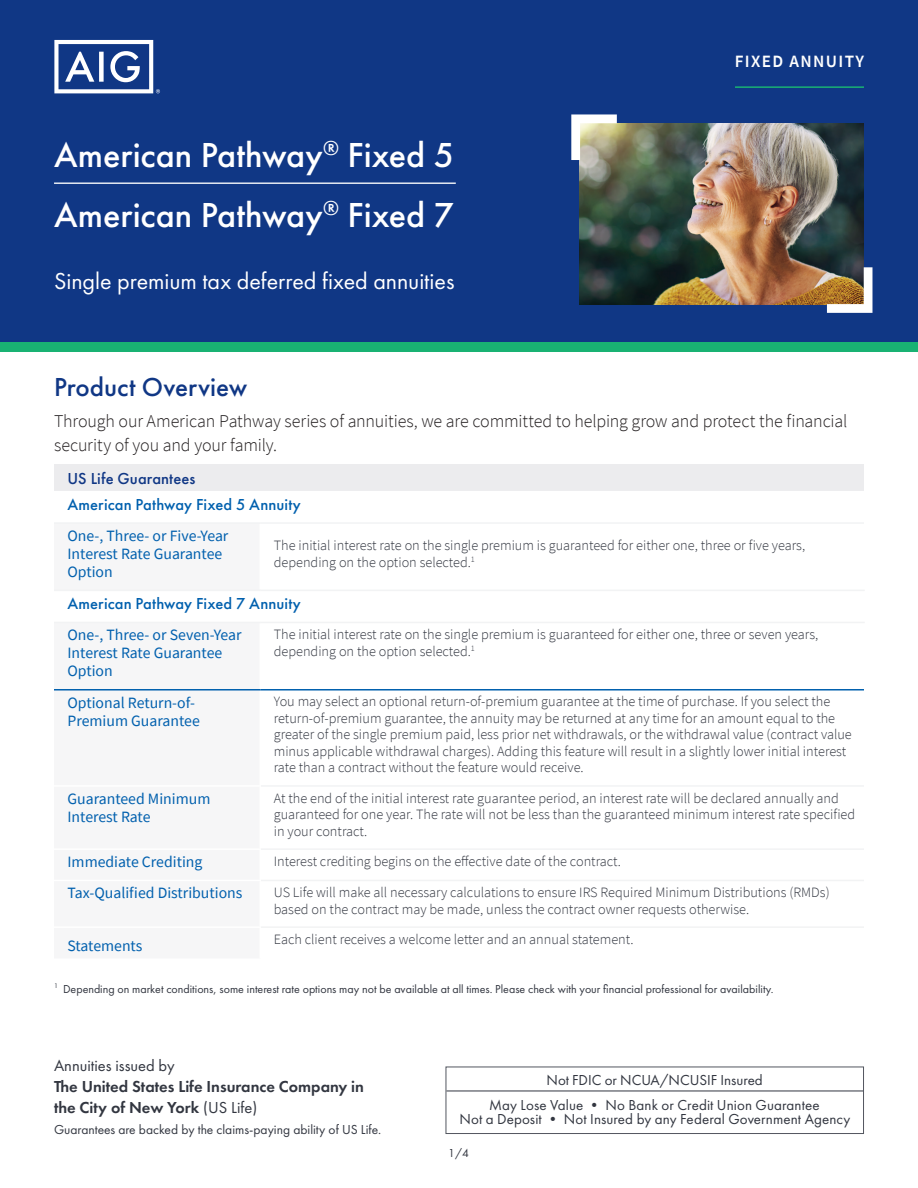
<style>
.page{position:relative;width:918px;height:1188px;background:#fff}
.page>*{position:absolute;margin:0;border:0;box-sizing:border-box;transform-origin:0 0}
.t1{font:500 36px "Futura PT";color:#fff}
.Headline_L1_FPT_Med{font:500 27px "Futura PT";color:#103785}
.t2{font:24px "Futura PT";color:#fff}
.Body_L2_SSP_Light_12{font:300 18px/24px "Source Sans Pro";letter-spacing:-.01em;color:#231f20}
.t3{font:600 17.25px "Source Sans Pro";letter-spacing:.08em;color:#fff}
.Guarantees_disclosur{font:600 16.5px/21px "Futura PT";color:#323640}
.Table_head_11_14_med{font:500 16.5px "Futura PT";letter-spacing:.005em;color:#0160ae}
.Table_head_11_14_med-2{font:500 16.5px "Futura PT";letter-spacing:.005em;color:#103785}
.Table_left_column_10{font:15.75px/18px "Source Sans Pro";color:#0160ae}
.t4{font:15px "Futura PT";letter-spacing:.005em;color:#323640}
.Table_right_column_9{font:300 14.25px/16.5px "Source Sans Pro";color:#323640}
.Guarantees_disclosur-2{font:13.5px "Futura PT";color:#323640}
.Page_numbers8_11{font:12px "Futura PT";color:#323640}
.s1{font-weight:400}
</style>
<div class="page">
<div style="left:0;top:0;width:918px;height:342px;background:#103785"></div>
<div style="left:54px;top:464px;width:810px;height:27px;background:#ececee"></div>
<hr style="left:54px;top:522px;width:206px;height:2px;background:#f2f3f4">
<hr style="left:260px;top:522px;width:604px;height:2px;background:#f2f3f4">
<hr style="left:54px;top:590px;width:206px;height:1px;background:#f2f3f4">
<hr style="left:260px;top:590px;width:605px;height:1px;background:#f2f3f4">
<hr style="left:54px;top:622px;width:206px;height:1px;background:#f2f3f4">
<hr style="left:260px;top:622px;width:605px;height:1px;background:#f2f3f4">
<hr style="left:261px;top:785px;width:603px;height:2px;background:#f2f3f4">
<hr style="left:261px;top:848px;width:603px;height:2px;background:#f2f3f4">
<hr style="left:261px;top:880px;width:603px;height:1px;background:#f2f3f4">
<hr style="left:261px;top:926px;width:603px;height:2px;background:#f2f3f4">
<hr style="left:54px;top:689px;width:206px;height:2px;background:#0160ae">
<hr style="left:260px;top:689px;width:604px;height:2px;background:#0160ae">
<img style="left:580px;top:123px;width:284px;height:182px">
<svg style="left:827px;top:267px;width:45px;height:46px;background:#ae9979"></svg>
<svg style="left:571px;top:114px;width:46px;height:46px;background:#d2cfb9"></svg>
<hr style="left:54px;top:183px;width:402px;height:1px;background:#fff">
<svg style="left:54px;top:40px;width:106px;height:53px"></svg>
<hr style="left:735px;top:86px;width:129px;height:2px;background:#19b273">
<div style="left:0;top:342px;width:918px;height:10px;background:#19b273"></div>
<hr style="left:446px;top:1091px;width:417px;height:1px;background:#323640">
<div style="left:445px;top:1066px;width:419px;height:68px;border:1px solid #52565f"></div>
<p class="t1" style="left:54px;top:133px;width:402px">American Pathway<sup>®</sup> Fixed 5</p>
<p class="t1" style="left:54px;top:193px;width:402px">American Pathway<sup>®</sup> Fixed 7</p>
<p class="t2" style="left:54px;top:266px;width:402px">Single premium tax deferred fixed annuities</p>
<p class="t3" style="left:735px;top:50px;width:131px">FIXED ANNUITY</p>
<p class="Headline_L1_FPT_Med" style="left:54px;top:371px;width:195px">Product Overview</p>
<p class="Body_L2_SSP_Light_12" style="left:54px;top:409px;width:795px">Through our American Pathway series of annuities, we are committed to helping grow and protect the financial security of you and your family.</p>
<p class="Table_head_11_14_med-2" style="left:68px;top:468px;width:129px">US Life Guarantees</p>
<p class="Table_head_11_14_med" style="left:68px;top:494px;width:235px">American Pathway Fixed 5 Annuity</p>
<p class="Table_left_column_10" style="left:68px;top:527px;width:162px">One-, Three- or Five-Year<br>Interest Rate Guarantee<br>Option</p>
<p class="Table_right_column_9" style="left:274px;top:537px;width:533px">The initial interest rate on the single premium is guaranteed for either one, three or five years, depending on the option selected.<sup>1</sup></p>
<p class="Table_head_11_14_med" style="left:68px;top:594px;width:235px">American Pathway Fixed 7 Annuity</p>
<p class="Table_left_column_10" style="left:68px;top:626px;width:176px">One-, Three- or Seven-Year<br>Interest Rate Guarantee<br>Option</p>
<p class="Table_right_column_9" style="left:274px;top:626px;width:546px">The initial interest rate on the single premium is guaranteed for either one, three or seven years, depending on the option selected.<sup>1</sup></p>
<p class="Table_left_column_10" style="left:68px;top:693px;width:134px">Optional Return-of-<br>Premium Guarantee</p>
<p class="Table_right_column_9" style="left:274px;top:693px;width:580px">You may select an optional return-of-premium guarantee at the time of purchase. If you select the return-of-premium guarantee, the annuity may be returned at any time for an amount equal to the greater of the single premium paid, less prior net withdrawals, or the withdrawal value (contract value minus applicable withdrawal charges). Adding this feature will result in a slightly lower initial interest rate than a contract without the feature would receive.</p>
<p class="Table_left_column_10" style="left:68px;top:789px;width:144px">Guaranteed Minimum<br>Interest Rate</p>
<p class="Table_right_column_9" style="left:274px;top:790px;width:583px">At the end of the initial interest rate guarantee period, an interest rate will be declared annually and guaranteed for one year. The rate will not be less than the guaranteed minimum interest rate specified in your contract.</p>
<p class="Table_left_column_10" style="left:68px;top:853px;width:136px">Immediate Crediting</p>
<p class="Table_right_column_9" style="left:274px;top:853px;width:349px">Interest crediting begins on the effective date of the contract.</p>
<p class="Table_left_column_10" style="left:68px;top:884px;width:176px">Tax-Qualified Distributions</p>
<p class="Table_right_column_9" style="left:274px;top:884px;width:557px">US Life will make all necessary calculations to ensure IRS Required Minimum Distributions (RMDs) based on the contract may be made, unless the contract owner requests otherwise.</p>
<p class="Table_left_column_10" style="left:68px;top:937px;width:76px">Statements</p>
<p class="Table_right_column_9" style="left:274px;top:931px;width:361px">Each client receives a welcome letter and an annual statement.</p>
<p class="Page_numbers8_11" style="left:54px;top:982px;width:721px"><sup>1</sup> Depending on market conditions, some interest rate options may not be available at all times. Please check with your financial professional for availability.</p>
<p class="Guarantees_disclosur" style="left:54px;top:1055px;width:312px"><span class="s1">Annuities issued by<br></span>The United States Life Insurance Company in the City of New York <span class="s1">(US Life)</span></p>
<p class="Guarantees_disclosur-2" style="left:54px;top:1121px;width:329px">Guarantees are backed by the claims-paying ability of US Life.</p>
<p class="t4" style="left:547px;top:1071px;width:218px">Not FDIC or NCUA/NCUSIF Insured</p>
<p class="t4" style="left:489px;top:1096px;width:332px">May Lose Value • No Bank or Credit Union Guarantee</p>
<p class="t4" style="left:459px;top:1110px;width:393px">Not a Deposit • Not Insured by any Federal Government Agency</p>
<p class="Page_numbers8_11" style="left:448px;top:1146px;width:22px">1/4</p>
</div>
